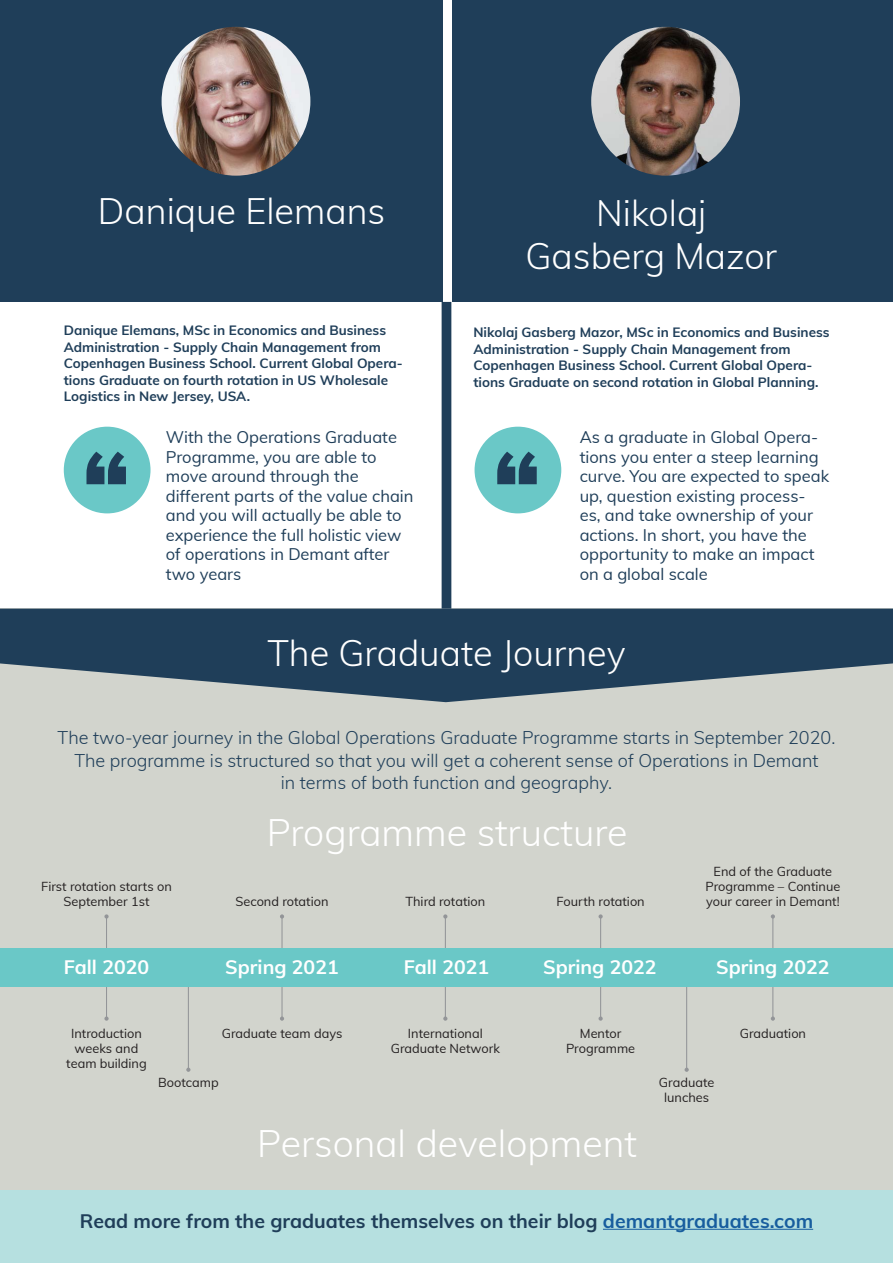
<style>
.page{position:relative;width:893px;height:1263px;background:#fff}
.page>*{position:absolute;margin:0;border:0;box-sizing:border-box;transform-origin:0 0}
.t1{font:300 37.5px "Muli";color:#fff}
.t2{font:300 36px/43.2px "Muli";color:#fff;text-align:center}
.t3{font:700 19.5px "Muli";color:#1f3e59}
.t4{font:700 19.5px "Muli";color:#fff}
.t5{font:300 18px/22.5px "Muli";color:#1f3e59;text-align:center}
.t6{font:16.5px/19.5px "Muli";color:#1f3e59}
.t7{font:700 13.5px/16.5px "Muli";color:#1f3e59}
.t8{font:12.75px/15px "Muli";color:#231f20;text-align:center}
.s1{color:#175d9e}
</style>
<div class="page">
<div style="left:452px;top:0;width:441px;height:302px;background:#1f3e59"></div>
<div style="left:0;top:0;width:442px;height:302px;background:#1f3e59"></div>
<img style="left:162px;top:27px;width:148px;height:149px;border-radius:74px">
<img style="left:591px;top:27px;width:149px;height:149px;border-radius:74px">
<div style="left:64px;top:427px;width:87px;height:86px;background:#6ac8c7;border-radius:50%"></div>
<svg style="left:86px;top:452px;width:40px;height:32px"></svg>
<div style="left:475px;top:427px;width:86px;height:86px;background:#6ac8c7;border-radius:50%"></div>
<svg style="left:497px;top:452px;width:40px;height:32px"></svg>
<div style="left:0;top:609px;width:893px;height:582px;background:#d2d4cd"></div>
<svg style="left:0;top:609px;width:893px;height:93px;fill:#1f3e59"></svg>
<div style="left:0;top:1191px;width:893px;height:72px;background:#b6e0e0"></div>
<hr style="left:106px;top:916px;width:1px;height:102px;background:#939598">
<svg style="left:104px;top:914px;width:5px;height:4px"></svg>
<svg style="left:104px;top:1016px;width:5px;height:5px"></svg>
<hr style="left:188px;top:961px;width:1px;height:109px;background:#939598">
<svg style="left:186px;top:1068px;width:4px;height:4px"></svg>
<hr style="left:686px;top:961px;width:1px;height:109px;background:#939598">
<svg style="left:685px;top:1068px;width:4px;height:4px"></svg>
<hr style="left:281px;top:916px;width:2px;height:102px;background:#939598">
<svg style="left:280px;top:1016px;width:4px;height:5px"></svg>
<hr style="left:445px;top:916px;width:1px;height:102px;background:#939598">
<svg style="left:443px;top:914px;width:4px;height:4px"></svg>
<svg style="left:443px;top:1016px;width:4px;height:5px"></svg>
<hr style="left:600px;top:916px;width:1px;height:102px;background:#939598">
<svg style="left:598px;top:914px;width:5px;height:4px"></svg>
<svg style="left:598px;top:1016px;width:5px;height:5px"></svg>
<hr style="left:772px;top:916px;width:1px;height:102px;background:#939598">
<svg style="left:771px;top:914px;width:4px;height:4px"></svg>
<svg style="left:771px;top:1016px;width:4px;height:5px"></svg>
<div style="left:0;top:948px;width:893px;height:39px;background:#6ac8c7"></div>
<hr style="left:603px;top:1229px;width:210px;height:1px;background:#175d9e">
<div style="left:442px;top:302px;width:9px;height:307px;background:#1f3e59"></div>
<h2 class="t2" style="left:98px;top:187px;width:289px">Danique Elemans</h2>
<p class="t7" style="left:64px;top:321px;width:340px">Danique Elemans, MSc in Economics and Business Administration - Supply Chain Management from Copenhagen Business School. Current Global Opera&shy;tions Graduate on fourth rotation in US Wholesale Logistics in New Jersey, USA.</p>
<h2 class="t2" style="left:525px;top:190px;width:253px">Nikolaj<br>Gasberg Mazor</h2>
<p class="t7" style="left:473px;top:323px;width:358px">Nikolaj Gasberg Mazor, MSc in Economics and Business Administration - Supply Chain Management from Copenhagen Business School. Current Global Opera&shy;tions Graduate on second rotation in Global Planning.</p>
<p class="t6" style="left:166px;top:427px;width:249px">With the Operations Graduate<br>Programme, you are able to move around through the different parts of the value chain and you will actually be able to experience the full holistic view of operations in Demant after two years</p>
<p class="t6" style="left:580px;top:427px;width:251px">As a graduate in Global Opera&shy;tions you enter a steep learning curve. You are expected to speak up, question existing process&shy;es, and take ownership of your actions. In short, you have the opportunity to make an impact on a global scale</p>
<h2 class="t2" style="left:267px;top:629px;width:360px">The Graduate Journey</h2>
<p class="t5" style="left:58px;top:726px;width:779px">The two-year journey in the Global Operations Graduate Programme starts in September 2020.<br>The programme is structured so that you will get a coherent sense of Operations in Demant<br>in terms of both function and geography.</p>
<p class="t8" style="left:41px;top:879px;width:132px">First rotation starts on<br>September 1st</p>
<h1 class="t1" style="left:267px;top:805px;width:362px">Programme structure</h1>
<p class="t8" style="left:235px;top:894px;width:95px">Second rotation</p>
<p class="t8" style="left:405px;top:894px;width:81px">Third rotation</p>
<p class="t8" style="left:557px;top:894px;width:90px">Fourth rotation</p>
<p class="t8" style="left:705px;top:864px;width:136px">End of the Graduate<br>Programme – Continue your career in Demant!</p>
<p class="t4" style="left:64px;top:953px;width:87px">Fall 2020</p>
<p class="t4" style="left:225px;top:953px;width:115px">Spring 2021</p>
<p class="t4" style="left:404px;top:953px;width:87px">Fall 2021</p>
<p class="t4" style="left:543px;top:953px;width:115px">Spring 2022</p>
<p class="t4" style="left:716px;top:953px;width:115px">Spring 2022</p>
<p class="t8" style="left:66px;top:1025px;width:82px">Introduction weeks and team building</p>
<p class="t8" style="left:222px;top:1025px;width:122px">Graduate team days</p>
<p class="t8" style="left:391px;top:1025px;width:111px">International<br>Graduate Network</p>
<p class="t8" style="left:566px;top:1025px;width:71px">Mentor<br>Programme</p>
<p class="t8" style="left:158px;top:1074px;width:62px">Bootcamp</p>
<p class="t8" style="left:659px;top:1074px;width:57px">Graduate lunches</p>
<h1 class="t1" style="left:257px;top:1116px;width:381px">Personal development</h1>
<p class="t8" style="left:740px;top:1025px;width:68px">Graduation</p>
<p class="t3" style="left:80px;top:1206px;width:735px">Read more from the graduates themselves on their blog <span class="s1">demantgraduates.com</span></p>
</div>
